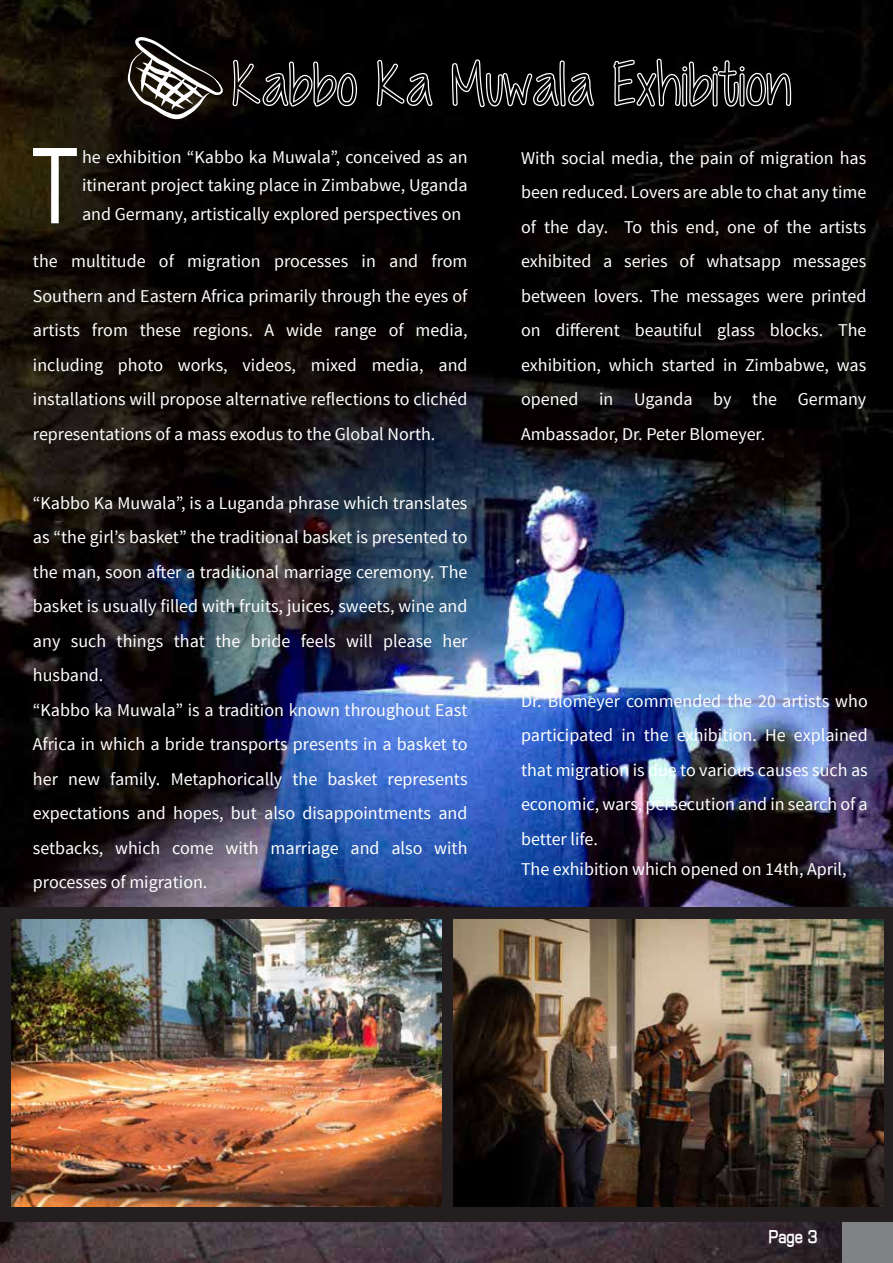
<style>
.page{position:relative;width:893px;height:1263px;background:#fff}
.page>*{position:absolute;margin:0;border:0;box-sizing:border-box;transform-origin:0 0}
.t1{font:114.75px "Source Sans Pro";color:#fff;scale:.79 1}
.t2{font:62.4px "Cutie Patootie Hollow";color:#fff}
.t3{font:18px/34.5px "Source Sans Pro";color:#fff;text-align:justify}
.t4{font:700 16.95px "Eurasia";color:#fff}
</style>
<div class="page">
<img style="left:0;top:0;width:893px;height:1263px">
<div style="left:843px;top:1219px;width:50px;height:44px;background:#808285"></div>
<div style="left:0;top:907px;width:893px;height:315px;background:#231f20"></div>
<img style="left:12px;top:919px;width:429px;height:287px">
<img style="left:453px;top:919px;width:430px;height:287px">
<svg style="left:128px;top:37px;width:95px;height:82px"></svg>
<h2 class="t2" style="left:231px;top:49px;width:561px">Kabbo Ka Muwala Exhibition</h2>
<h1 class="t1" style="left:31px;top:114px;width:63px">T</h1>
<p class="t3" style="left:82px;top:143px;width:387px;line-height:28.5px">he exhibition “Kabbo ka Muwala”, conceived as an itinerant project taking place in Zimbabwe, Uganda and Germany, artistically explored perspectives on</p>
<p class="t3" style="left:33px;top:244px;width:436px">the multitude of migration processes in and from Southern and Eastern Africa primarily through the eyes of artists from these regions. A wide range of media, including photo works, videos, mixed media, and installations will propose alternative reflections to clichéd representations of a mass exodus to the Global North.</p>
<p class="t3" style="left:33px;top:486px;width:436px;text-align:left">“Kabbo Ka Muwala”, is a Luganda phrase which translates as “the girl’s basket” the traditional basket is presented to the man, soon after a traditional marriage ceremony. The basket is usually filled with fruits, juices, sweets, wine and any such things that the bride feels will please her husband.<br>“Kabbo ka Muwala” is a tradition known throughout East Africa in which a bride transports presents in a basket to her new family. Metaphorically the basket represents expectations and hopes, but also disappointments and setbacks, which come with marriage and also with processes of migration.</p>
<p class="t3" style="left:521px;top:141px;width:347px">With social media, the pain of migration has been reduced. Lovers are able to chat any time of the day. To this end, one of the artists exhibited a series of whatsapp messages between lovers. The messages were printed on different beautiful glass blocks. The exhibition, which started in Zimbabwe, was opened in Uganda by the Germany Ambassador, Dr. Peter Blomeyer.</p>
<p class="t3" style="left:521px;top:684px;width:348px">Dr. Blomeyer commended the 20 artists who participated in the exhibition. He explained that migration is due to various causes such as economic, wars, persecution and in search of a better life.</p>
<p class="t3" style="left:521px;top:852px;width:327px">The exhibition which opened on 14th, April,</p>
<p class="t4" style="left:769px;top:1226px;width:50px">Page 3</p>
</div>
